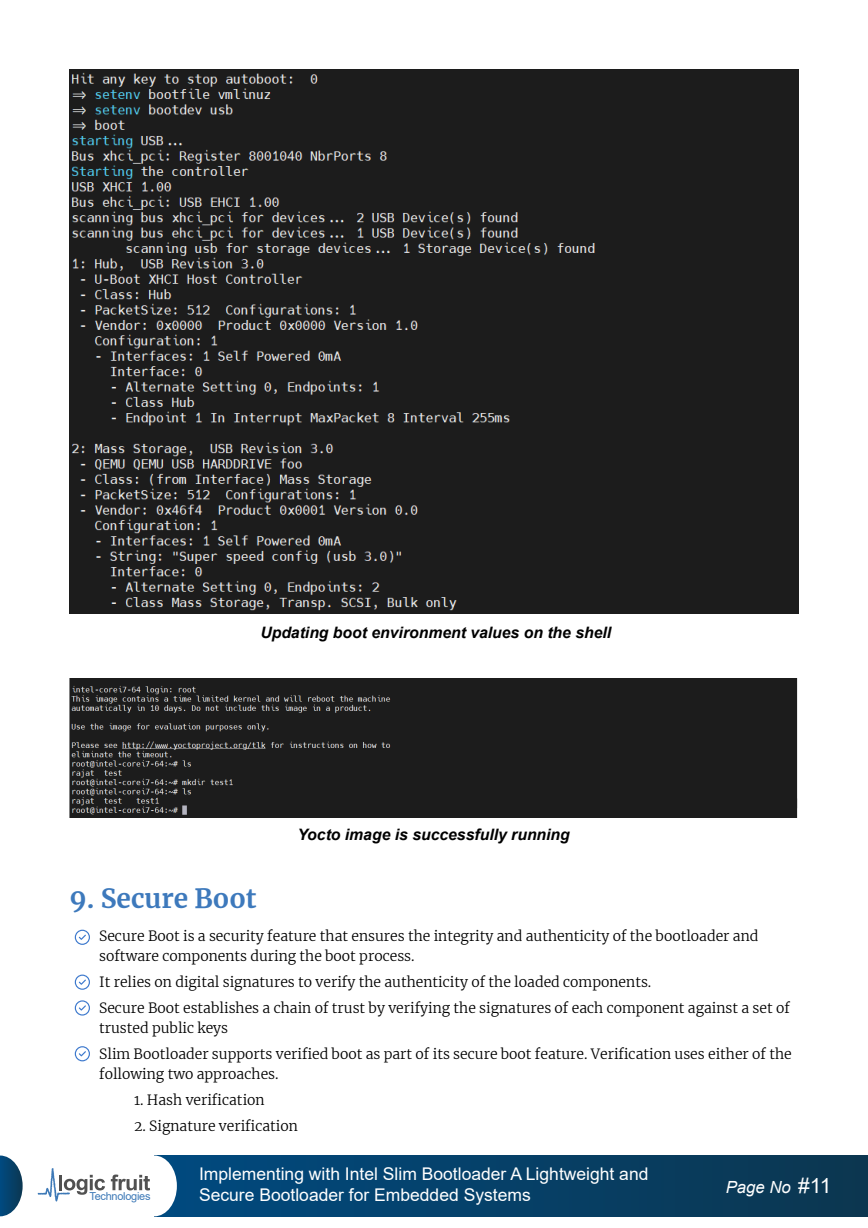
<style>
.page{position:relative;width:868px;height:1228px;background:#fff}
.page>*{position:absolute;margin:0;border:0;box-sizing:border-box;transform-origin:0 0}
.t1{font:700 26.25px "Merriweather";color:#3d79bc}
.t2{font:17.5px/21px "Arial";color:#fff}
.t3{font:italic 16.73px "Arial";color:#fff}
.t4{font:italic 700 15.75px "Arial";color:#000}
.t5{font:300 14px/26.2px "Merriweather";color:#000}
.t6{font:10.96px "Arial";letter-spacing:-.025em;color:#3d79b7}
.s1{font-style:normal;font-size:20.89px}
</style>
<div class="page">
<img style="left:70px;top:70px;width:728px;height:544px">
<img style="left:70px;top:678px;width:728px;height:139px">
<svg style="left:75px;top:930px;width:15px;height:15px"></svg>
<svg style="left:75px;top:974px;width:15px;height:16px"></svg>
<svg style="left:75px;top:1000px;width:15px;height:15px"></svg>
<svg style="left:75px;top:1046px;width:15px;height:15px"></svg>
<div style="left:154px;top:1155px;width:714px;height:61px;background:linear-gradient(to right,#014b81,#0b364f)"></div>
<svg style="left:0;top:1155px;width:23px;height:61px"></svg>
<div style="left:132px;top:1155px;width:45px;height:61px;background:#fff;border-radius:50%"></div>
<svg style="left:111px;top:1174px;width:39px;height:16px"></svg>
<svg style="left:38px;top:1168px;width:67px;height:33px"></svg>
<p class="t4" style="left:260px;top:621px;width:352px">Updating boot environment values on the shell</p>
<h1 class="t1" style="left:69px;top:880px;width:189px">9. Secure Boot</h1>
<p class="t4" style="left:297px;top:824px;width:274px">Yocto image is successfully running</p>
<p class="t5" style="left:99px;top:926px;width:661px;line-height:19.6px">Secure Boot is a security feature that ensures the integrity and authenticity of the bootloader and software components during the boot process.</p>
<p class="t5" style="left:99px;top:968px;width:692px">It relies on digital signatures to verify the authenticity of the loaded components.<br>Secure Boot establishes a chain of trust by verifying the signatures of each component against a set of</p>
<p class="t5" style="left:99px;top:1014px;width:694px">trusted public keys<br>Slim Bootloader supports verified boot as part of its secure boot feature. Verification uses either of the</p>
<p class="t5" style="left:99px;top:1060px;width:181px">following two approaches.</p>
<p class="t5" style="left:134px;top:1086px;width:132px">1. Hash verification</p>
<p class="t5" style="left:134px;top:1113px;width:165px">2. Signature verification</p>
<p class="t6" style="left:90px;top:1189px;width:62px">Technologies</p>
<p class="t2" style="left:199px;top:1163px;width:451px">Implementing with Intel Slim Bootloader A Lightweight and<br>Secure Bootloader for Embedded Systems</p>
<p class="t3" style="left:726px;top:1176px;width:107px">Page No <span class="s1">#11</span></p>
</div>
